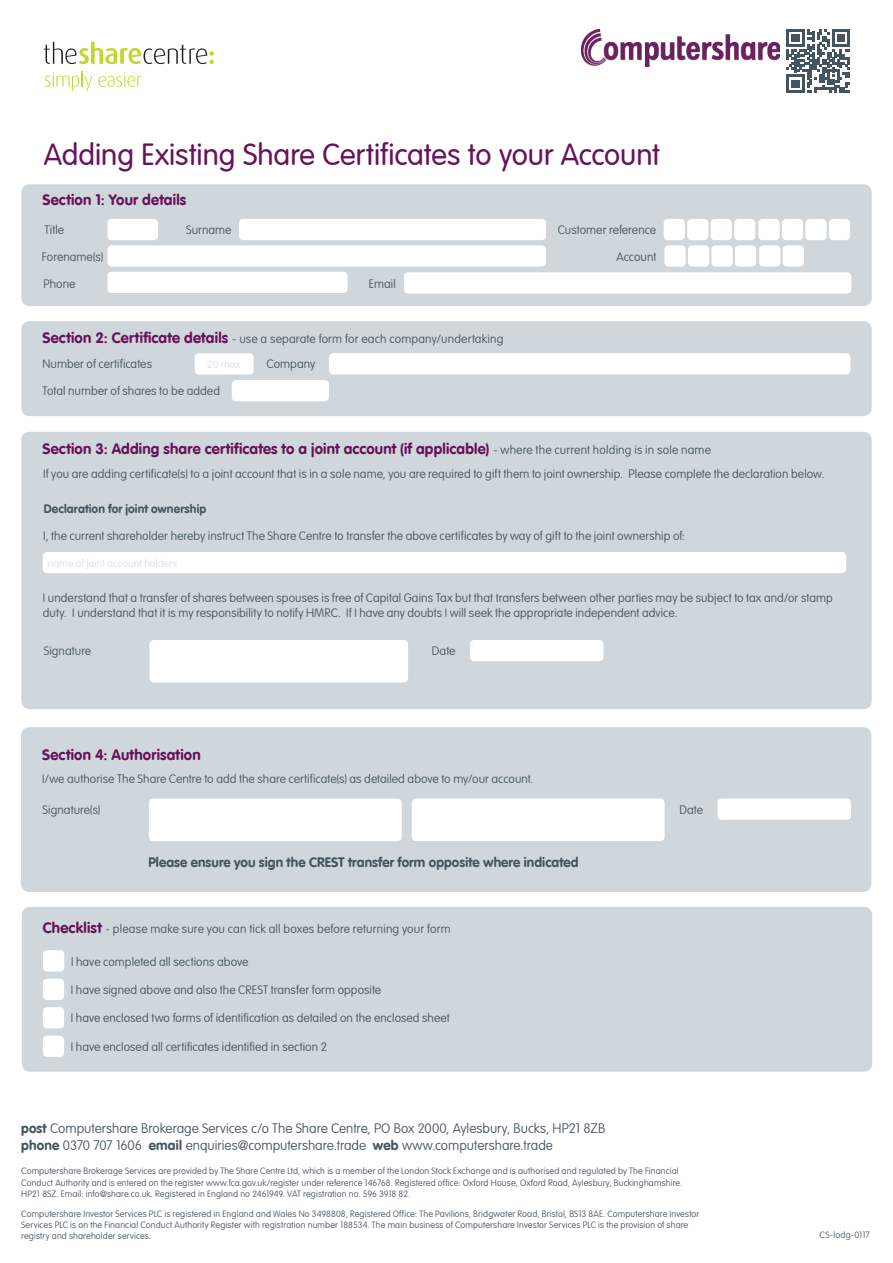
<style>
.page{position:relative;width:893px;height:1263px;background:#fff}
.page>*{position:absolute;margin:0;border:0;box-sizing:border-box;transform-origin:0 0}
.t1{font:300 30px "VAG Rounded LT";color:#67135a}
.Application_text{font:700 15px "VAG Rounded LT";letter-spacing:.01em;color:#67135a}
.t2{font:100 13.5px "VAG Rounded LT";color:#45555f}
.Application_text-2{font:700 13.5px "VAG Rounded LT";letter-spacing:.005em;color:#45555f}
.Application_text-3{font:100 12px/14.2px "VAG Rounded LT";letter-spacing:.005em;color:#45555f}
.Application_text-4{font:700 12px "VAG Rounded LT";letter-spacing:.01em;color:#45555f}
.t3{font:100 10.5px "VAG Rounded LT";color:#dbe0e5}
.t4{font:100 9px/11.2px "VAG Rounded LT";letter-spacing:.015em;color:#45555f}
.s1{font-weight:700;font-size:15px;color:#67135a}
.s2{font-weight:100;font-size:12px;color:#45555f}
.s3{font-weight:700}
.s4{color:#231f20}
</style>
<div class="page">
<div style="left:21px;top:432px;width:851px;height:277px;background:#cfd7dc;border-radius:9px"></div>
<div style="left:21px;top:321px;width:851px;height:95px;background:#cfd7dc;border-radius:9px"></div>
<div style="left:21px;top:727px;width:850px;height:165px;background:#cfd7dc;border-radius:9px"></div>
<div style="left:21px;top:184px;width:851px;height:122px;background:#cfd7dc;border-radius:9px"></div>
<div style="left:195px;top:353px;width:59px;height:22px;background:#fff;border-radius:4px"></div>
<div style="left:329px;top:353px;width:521px;height:21px;background:#fff;border-radius:4px"></div>
<div style="left:232px;top:380px;width:97px;height:21px;background:#fff;border-radius:4px"></div>
<svg style="left:44px;top:42px;width:170px;height:22px"></svg>
<svg style="left:45px;top:71px;width:47px;height:20px"></svg>
<svg style="left:98px;top:72px;width:43px;height:15px"></svg>
<div style="left:43px;top:552px;width:803px;height:21px;background:#fff;border-radius:4px"></div>
<div style="left:149px;top:640px;width:259px;height:42px;background:#fff;border-radius:4px"></div>
<div style="left:470px;top:640px;width:134px;height:21px;background:#fff;border-radius:4px"></div>
<div style="left:664px;top:219px;width:21px;height:21px;background:#fff;border-radius:4px"></div>
<div style="left:711px;top:219px;width:21px;height:21px;background:#fff;border-radius:4px"></div>
<div style="left:758px;top:219px;width:22px;height:21px;background:#fff;border-radius:4px"></div>
<div style="left:805px;top:219px;width:22px;height:21px;background:#fff;border-radius:4px"></div>
<div style="left:687px;top:219px;width:21px;height:21px;background:#fff;border-radius:4px"></div>
<div style="left:734px;top:219px;width:21px;height:21px;background:#fff;border-radius:4px"></div>
<div style="left:782px;top:219px;width:21px;height:21px;background:#fff;border-radius:4px"></div>
<div style="left:829px;top:219px;width:21px;height:21px;background:#fff;border-radius:4px"></div>
<div style="left:107px;top:219px;width:51px;height:21px;background:#fff;border-radius:4px"></div>
<div style="left:239px;top:219px;width:307px;height:21px;background:#fff;border-radius:4px"></div>
<div style="left:107px;top:245px;width:439px;height:22px;background:#fff;border-radius:4px"></div>
<div style="left:107px;top:272px;width:241px;height:21px;background:#fff;border-radius:4px"></div>
<div style="left:404px;top:272px;width:447px;height:22px;background:#fff;border-radius:4px"></div>
<div style="left:664px;top:245px;width:22px;height:22px;background:#fff;border-radius:4px"></div>
<div style="left:711px;top:245px;width:22px;height:22px;background:#fff;border-radius:4px"></div>
<div style="left:759px;top:245px;width:21px;height:22px;background:#fff;border-radius:4px"></div>
<div style="left:688px;top:245px;width:21px;height:22px;background:#fff;border-radius:4px"></div>
<div style="left:735px;top:245px;width:21px;height:22px;background:#fff;border-radius:4px"></div>
<div style="left:783px;top:245px;width:21px;height:22px;background:#fff;border-radius:4px"></div>
<div style="left:149px;top:799px;width:253px;height:42px;background:#fff;border-radius:4px"></div>
<div style="left:717px;top:798px;width:134px;height:22px;background:#fff;border-radius:4px"></div>
<div style="left:412px;top:798px;width:253px;height:43px;background:#fff;border-radius:4px"></div>
<svg style="left:787px;top:29px;width:63px;height:63px"></svg>
<div style="left:22px;top:907px;width:850px;height:165px;background:#cfd7dc;border-radius:9px"></div>
<div style="left:43px;top:950px;width:21px;height:21px;background:#fff;border-radius:4px"></div>
<div style="left:43px;top:979px;width:21px;height:21px;background:#fff;border-radius:4px"></div>
<div style="left:43px;top:1007px;width:21px;height:21px;background:#fff;border-radius:4px"></div>
<div style="left:43px;top:1036px;width:21px;height:21px;background:#fff;border-radius:4px"></div>
<img style="left:581px;top:30px;width:199px;height:36px">
<p class="t1" style="left:44px;top:137px;width:618px">Adding Existing Share Certificates to your Account</p>
<p class="Application_text" style="left:43px;top:191px;width:145px">Section 1: Your details</p>
<p class="Application_text-3" style="left:44px;top:223px;width:21px">Title</p>
<p class="Application_text-3" style="left:558px;top:223px;width:100px">Customer reference</p>
<p class="Application_text-3" style="left:42px;top:250px;width:63px">Forename(s)</p>
<p class="Application_text-3" style="left:186px;top:223px;width:47px">Surname</p>
<p class="Application_text-3" style="left:617px;top:250px;width:41px">Account</p>
<p class="Application_text-3" style="left:43px;top:277px;width:33px">Phone</p>
<p class="Application_text-3" style="left:369px;top:277px;width:28px">Email</p>
<p class="Application_text-3" style="left:43px;top:332px;width:462px"><span class="s1">Section 2: Certificate details</span> - use a separate form for each company/undertaking</p>
<p class="Application_text-3" style="left:42px;top:357px;width:111px">Number of certificates</p>
<p class="t3" style="left:207px;top:358px;width:35px">20 max</p>
<p class="Application_text-3" style="left:267px;top:357px;width:50px">Company</p>
<p class="Application_text-3" style="left:43px;top:384px;width:179px">Total number of shares to be added</p>
<p class="Application_text" style="left:43px;top:440px;width:670px">Section 3: Adding share certificates to a joint account (if applicable) <span class="s2">- where the current holding is in sole name</span></p>
<p class="Application_text-3" style="left:43px;top:467px;width:783px">If you are adding certificate(s) to a joint account that is in a sole name, you are required to gift them to joint ownership. Please complete the declaration below.</p>
<p class="Application_text-4" style="left:44px;top:502px;width:164px">Declaration for joint ownership</p>
<p class="Application_text-3" style="left:43px;top:529px;width:643px">I, the current shareholder hereby instruct The Share Centre to transfer the above certificates by way of gift to the joint ownership of:</p>
<p class="t3" style="left:48px;top:557px;width:131px">name of joint account holders</p>
<p class="Application_text-3" style="left:43px;top:591px;width:791px">I understand that a transfer of shares between spouses is free of Capital Gains Tax but that transfers between other parties may be subject to tax and/or stamp duty. I understand that it is my responsibility to notify HMRC. If I have any doubts I will seek the appropriate independent advice.</p>
<p class="Application_text-3" style="left:44px;top:644px;width:49px">Signature</p>
<p class="Application_text-3" style="left:432px;top:644px;width:25px">Date</p>
<p class="Application_text" style="left:42px;top:746px;width:160px">Section 4: Authorisation</p>
<p class="Application_text-3" style="left:42px;top:772px;width:493px">I/we authorise The Share Centre to add the share certificate(s) as detailed above to my/our account.</p>
<p class="Application_text-3" style="left:43px;top:803px;width:59px">Signature(s)</p>
<p class="Application_text-3" style="left:679px;top:803px;width:25px">Date</p>
<p class="Application_text-2" style="left:148px;top:854px;width:432px">Please ensure you sign the CREST transfer form opposite where indicated</p>
<p class="Application_text-3" style="left:43px;top:922px;width:409px"><span class="s1">Checklist</span> - please make sure you can tick all boxes before returning your form</p>
<p class="Application_text-3" style="left:71px;top:954px;width:179px">I have completed all sections above</p>
<p class="Application_text-3" style="left:71px;top:983px;width:312px">I have signed above and also the CREST transfer form opposite</p>
<p class="Application_text-3" style="left:71px;top:1011px;width:380px">I have enclosed two forms of identification as detailed on the enclosed sheet</p>
<p class="Application_text-3" style="left:71px;top:1040px;width:258px">I have enclosed all certificates identified in section 2</p>
<p class="t2" style="left:21px;top:1120px;width:586px"><span class="s3">post</span> Computershare Brokerage Services c/o The Share Centre, PO Box 2000, Aylesbury, Bucks, HP21 8ZB</p>
<p class="t2" style="left:21px;top:1138px;width:533px"><span class="s3">phone</span> 0370 707 1606 <span class="s3">email</span> enquiries@computershare.trade <span class="s3">web</span> www.computershare.trade</p>
<p class="t4" style="left:21px;top:1166px;width:663px">Computershare Brokerage Services are provided by The Share Centre Ltd, which is a member of the London Stock Exchange and is authorised and regulated by The Financial<br>Conduct Authority and is entered on the register www.fca.gov.uk/register under reference 146768. Registered office: Oxford House, Oxford Road, Aylesbury, Buckinghamshire.<br>HP21 8SZ. Email: info@share.co.uk. Registered in England no 2461949. VAT registration no. 596 3918 82.</p>
<p class="t4" style="left:21px;top:1208px;width:680px">Computershare Investor Services PLC is registered in England and Wales No 3498808, Registered Office: The Pavilions, Bridgwater Road, Bristol, BS13 8AE. Computershare Investor<br>Services PLC is on the Financial Conduct Authority Register with registration number 188534. The main business of Computershare Investor Services PLC is the provision of share registry and shareholder services<span class="s4">.</span></p>
<p class="t4" style="left:820px;top:1229px;width:52px">CS-lodg-0117</p>
</div>
